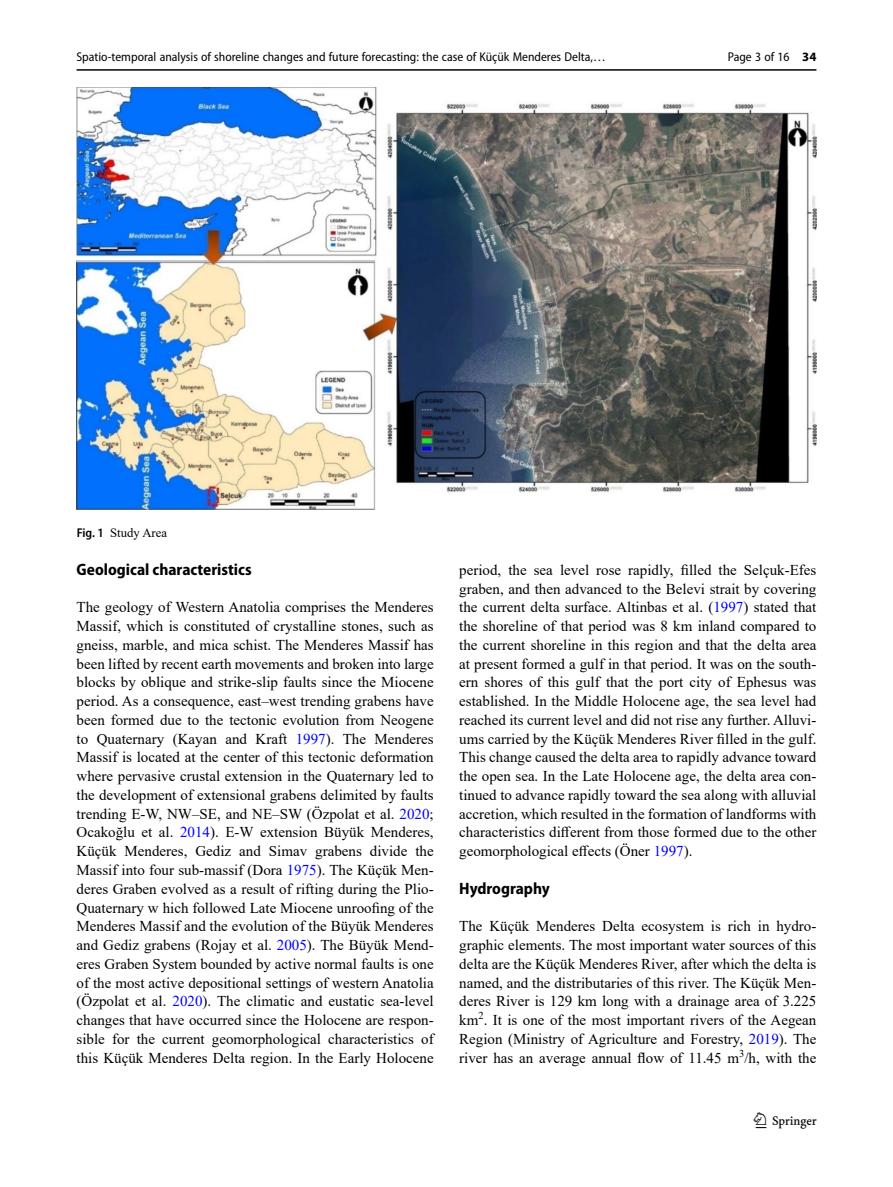
<style>
.page{position:relative;width:893px;height:1187px;background:#fff}
.page>*{position:absolute;margin:0;border:0;box-sizing:border-box;transform-origin:0 0}
.t1{font:22.5px "Springnew";color:#000}
.Head_2{font:700 semi-condensed 16.5px "Myriad Pro";color:#000}
.Body_Text{font:15px/18.8px "Times New Roman";color:#000;text-align:justify}
.t2{font:semi-condensed 12.75px "Myriad Pro";color:#000}
.Figure_Caption{font:12.75px "Times New Roman";color:#000}
.s1{font-weight:700;font-stretch:normal}
.s2{font-family:"Myriad Pro";font-weight:600;font-stretch:semi-condensed}
.s3{color:#00f}
</style>
<div class="page">
<hr style="left:77px;top:69px;width:739px;height:2px;background:#000">
<img style="left:77px;top:87px;width:740px;height:422px">
<p class="t2" style="left:77px;top:49px;width:531px">Spatio-temporal analysis of shoreline changes and future forecasting: the case of Küçük Menderes Delta,…</p>
<p class="t2" style="left:728px;top:49px;width:90px">Page 3 of 16 <span class="s1">34</span></p>
<p class="Figure_Caption" style="left:77px;top:524px;width:92px"><span class="s2">Fig. 1</span> Study Area</p>
<p class="Head_2" style="left:77px;top:560px;width:177px">Geological characteristics</p>
<p class="Body_Text" style="left:77px;top:597px;width:359px">The geology of Western Anatolia comprises the Menderes Massif, which is constituted of crystalline stones, such as gneiss, marble, and mica schist. The Menderes Massif has been lifted by recent earth movements and broken into large blocks by oblique and strike-slip faults since the Miocene period. As a consequence, east–west trending grabens have been formed due to the tectonic evolution from Neogene to Quaternary (Kayan and Kraft <span class="s3">1997</span>). The Menderes Massif is located at the center of this tectonic deformation where pervasive crustal extension in the Quaternary led to the development of extensional grabens delimited by faults trending E-W, NW–SE, and NE–SW (Özpolat et al. <span class="s3">2020</span>; Ocakoğlu et al. <span class="s3">2014</span>). E-W extension Büyük Menderes, Küçük Menderes, Gediz and Simav grabens divide the Massif into four sub-massif (Dora <span class="s3">1975</span>). The Küçük Men&shy;deres Graben evolved as a result of rifting during the Plio-Quaternary w hich followed Late Miocene unroofing of the Menderes Massif and the evolution of the Büyük Menderes and Gediz grabens (Rojay et al. <span class="s3">2005</span>). The Büyük Mend&shy;eres Graben System bounded by active normal faults is one of the most active depositional settings of western Anatolia (Özpolat et al. <span class="s3">2020</span>). The climatic and eustatic sea-level changes that have occurred since the Holocene are respon&shy;sible for the current geomorphological characteristics of this Küçük Menderes Delta region. In the Early Holocene</p>
<p class="Body_Text" style="left:459px;top:560px;width:359px">period, the sea level rose rapidly, filled the Selçuk-Efes graben, and then advanced to the Belevi strait by covering the current delta surface. Altinbas et al. (<span class="s3">1997</span>) stated that the shoreline of that period was 8 km inland compared to the current shoreline in this region and that the delta area at present formed a gulf in that period. It was on the south&shy;ern shores of this gulf that the port city of Ephesus was established. In the Middle Holocene age, the sea level had reached its current level and did not rise any further. Alluvi&shy;ums carried by the Küçük Menderes River filled in the gulf.<br>This change caused the delta area to rapidly advance toward the open sea. In the Late Holocene age, the delta area con&shy;tinued to advance rapidly toward the sea along with alluvial accretion, which resulted in the formation of landforms with characteristics different from those formed due to the other geomorphological effects (Öner <span class="s3">1997</span>).</p>
<p class="Head_2" style="left:459px;top:878px;width:92px">Hydrography</p>
<p class="Body_Text" style="left:459px;top:916px;width:359px">The Küçük Menderes Delta ecosystem is rich in hydro&shy;graphic elements. The most important water sources of this delta are the Küçük Menderes River, after which the delta is named, and the distributaries of this river. The Küçük Men&shy;deres River is 129 km long with a drainage area of 3.225 km<sup>2</sup>. It is one of the most important rivers of the Aegean Region (Ministry of Agriculture and Forestry, <span class="s3">2019</span>). The river has an average annual flow of 11.45 m<sup>3</sup>/h, with the</p>
<h1 class="t1" style="left:756px;top:1107px;width:63px">1 3</h1>
</div>
